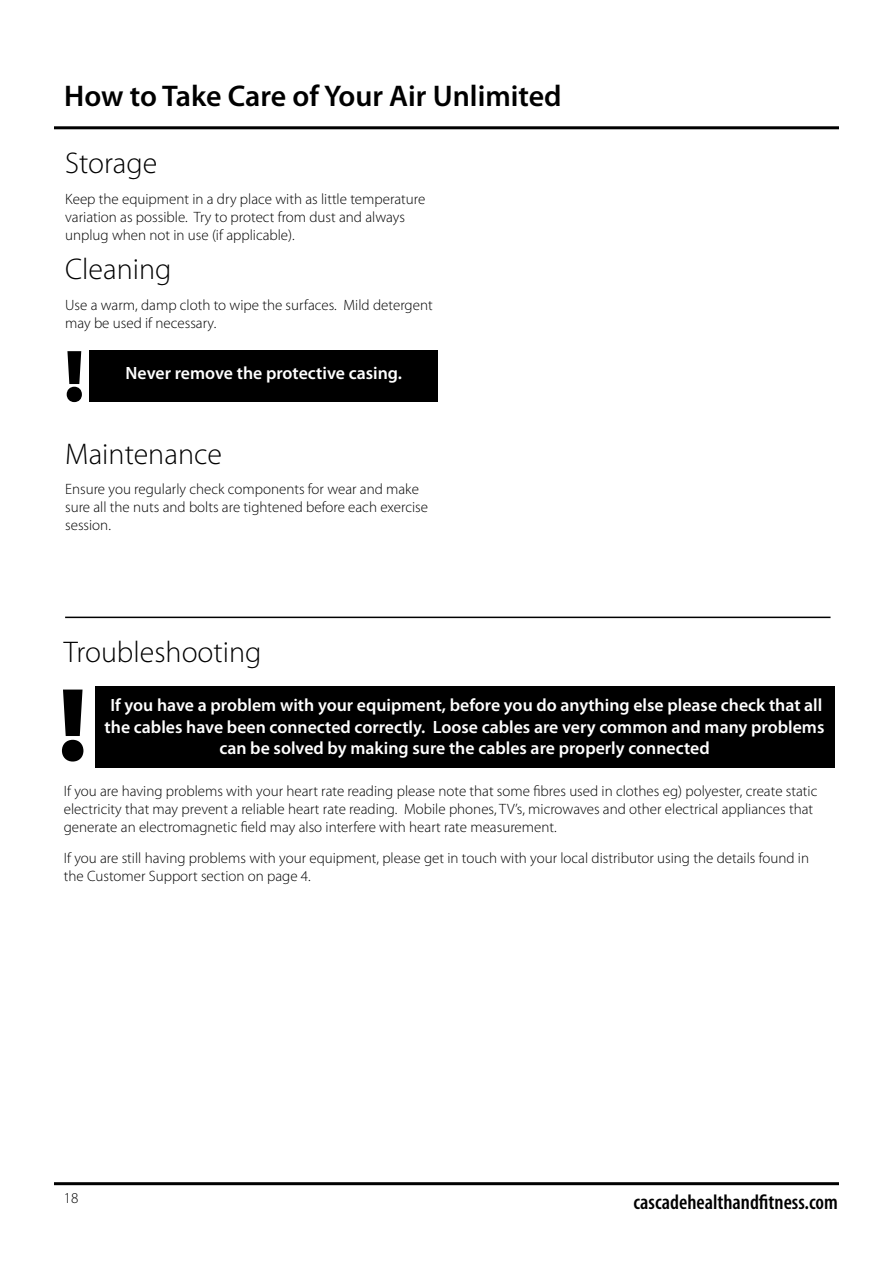
<style>
.page{position:relative;width:893px;height:1263px;background:#fff}
.page>*{position:absolute;margin:0;border:0;box-sizing:border-box;transform-origin:0 0}
.t1{font:900 105px "Myriad Pro";color:#000}
.t2{font:900 74.4px "Myriad Pro";color:#000}
.t3{font:300 30px "Myriad Pro";color:#000}
.t4{font:600 30px "Myriad Pro";color:#000}
.t5{font:600 condensed 21px "Myriad Pro";color:#000}
.t6{font:600 17.85px/21.3px "Myriad Pro";color:#fff;text-align:center}
.t7{font:300 15px/18px "Myriad Pro";color:#000}
</style>
<div class="page">
<hr style="left:54px;top:126px;width:785px;height:3px;background:#000">
<div style="left:90px;top:350px;width:348px;height:51px;background:#000"></div>
<hr style="left:65px;top:617px;width:765px;height:1px;background:#000">
<div style="left:95px;top:686px;width:739px;height:81px;background:#000"></div>
<hr style="left:54px;top:1182px;width:785px;height:3px;background:#000">
<h3 class="t4" style="left:64px;top:77px;width:499px">How to Take Care of Your Air Unlimited</h3>
<h3 class="t3" style="left:65px;top:145px;width:94px">Storage</h3>
<p class="t7" style="left:65px;top:189px;width:362px">Keep the equipment in a dry place with as little temperature variation as possible. Try to protect from dust and always unplug when not in use (if applicable).</p>
<h3 class="t3" style="left:65px;top:251px;width:108px">Cleaning</h3>
<p class="t7" style="left:65px;top:296px;width:369px">Use a warm, damp cloth to wipe the surfaces. Mild detergent may be used if necessary.</p>
<h2 class="t2" style="left:64px;top:326px;width:23px">!</h2>
<p class="t6" style="left:126px;top:362px;width:278px">Never remove the protective casing.</p>
<h3 class="t3" style="left:65px;top:436px;width:158px">Maintenance</h3>
<p class="t7" style="left:65px;top:480px;width:364px">Ensure you regularly check components for wear and make sure all the nuts and bolts are tightened before each exercise session.</p>
<h3 class="t3" style="left:64px;top:634px;width:199px">Troubleshooting</h3>
<h1 class="t1" style="left:58px;top:655px;width:31px">!</h1>
<p class="t6" style="left:105px;top:694px;width:721px">If you have a problem with your equipment, before you do anything else please check that all the cables have been connected correctly. Loose cables are very common and many problems</p>
<p class="t6" style="left:219px;top:737px;width:492px">can be solved by making sure the cables are properly connected</p>
<p class="t7" style="left:64px;top:782px;width:755px">If you are having problems with your heart rate reading please note that some fibres used in clothes eg) polyester, create static electricity that may prevent a reliable heart rate reading. Mobile phones, TV’s, microwaves and other electrical appliances that generate an electromagnetic field may also interfere with heart rate measurement.</p>
<p class="t7" style="left:64px;top:848px;width:747px">If you are still having problems with your equipment, please get in touch with your local distributor using the details found in the Customer Support section on page 4.</p>
<p class="t7" style="left:64px;top:1189px;width:16px">18</p>
<h3 class="t5" style="left:633px;top:1189px;width:206px">cascadehealthandfitness.com</h3>
</div>
